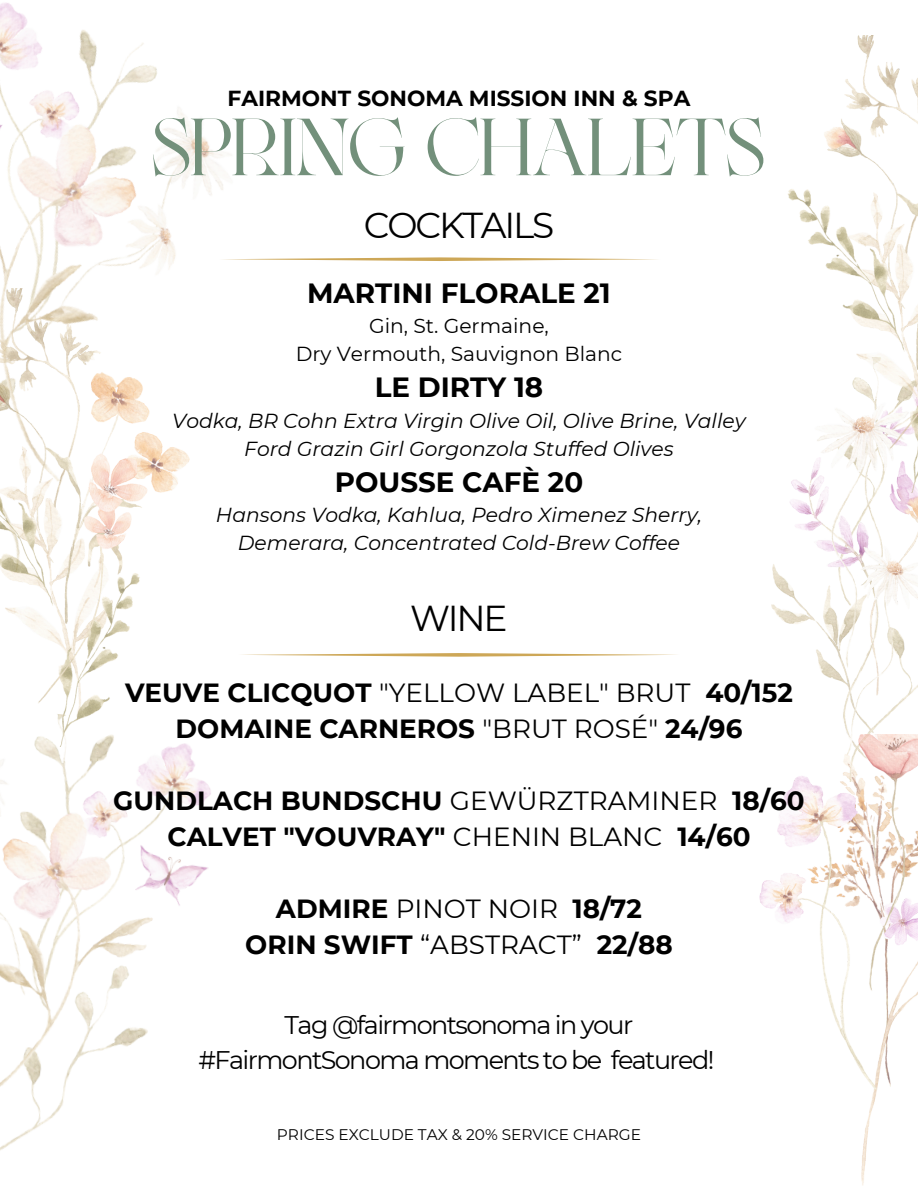
<style>
.page{position:relative;width:918px;height:1188px;background:#fff}
.page>*{position:absolute;margin:0;border:0;box-sizing:border-box;transform-origin:0 0}
.t1{font:66.15px "Nympha Trial";color:#73907b}
.t2{font:36px "Montserrat";letter-spacing:-.06em;color:#000}
.t3{font:700 27.75px "Montserrat";color:#000}
.t4{font:700 26.25px/36px "Montserrat";color:#000;text-align:center}
.t5{font:25.5px/34.8px "Montserrat";letter-spacing:-.06em;color:#000;text-align:center}
.t6{font:700 21.75px "Montserrat";color:#000}
.t7{font:italic 20.25px/28.2px "Montserrat";color:#000;text-align:center}
.t8{font:20.25px/28.2px "Montserrat";color:#000;text-align:center}
.t9{font:15.3px "Montserrat";color:#000}
.s1{font-weight:400}
</style>
<div class="page">
<img style="left:771px;top:493px;width:147px;height:242px">
<img style="left:759px;top:735px;width:159px;height:451px">
<img style="left:788px;top:35px;width:130px;height:458px">
<img style="left:0;top:2px;width:230px;height:287px">
<img style="left:0;top:289px;width:190px;height:411px">
<img style="left:0;top:700px;width:211px;height:451px">
<svg style="left:219px;top:257px;width:438px;height:4px"></svg>
<svg style="left:242px;top:653px;width:434px;height:4px"></svg>
<h6 class="t6" style="left:228px;top:85px;width:464px">FAIRMONT SONOMA MISSION INN &amp; SPA</h6>
<p class="t1" style="left:153px;top:118px;width:614px">SPRING CHALETS</p>
<p class="t2" style="left:364px;top:203px;width:192px">COCKTAILS</p>
<p class="t3" style="left:307px;top:276px;width:305px">MARTINI FLORALE 21</p>
<p class="t8" style="left:296px;top:312px;width:328px">Gin, St. Germaine,<br>Dry Vermouth, Sauvignon Blanc</p>
<p class="t3" style="left:375px;top:370px;width:170px">LE DIRTY 18</p>
<p class="t7" style="left:172px;top:406px;width:575px">Vodka, BR Cohn Extra Virgin Olive Oil, Olive Brine, Valley<br>Ford Grazin Girl Gorgonzola Stuffed Olives</p>
<p class="t3" style="left:335px;top:465px;width:250px">POUSSE CAFÈ 20</p>
<p class="t7" style="left:216px;top:501px;width:488px">Hansons Vodka, Kahlua, Pedro Ximenez Sherry,<br>Demerara, Concentrated Cold-Brew Coffee</p>
<h2 class="t2" style="left:410px;top:596px;width:99px">WINE</h2>
<p class="t4" style="left:125px;top:674px;width:669px">VEUVE CLICQUOT <span class="s1">"YELLOW LABEL" BRUT</span> 40/152<br>DOMAINE CARNEROS <span class="s1">"BRUT ROSÉ"</span> 24/96</p>
<p class="t4" style="left:113px;top:782px;width:693px">GUNDLACH BUNDSCHU <span class="s1">GEWÜRZTRAMINER</span> 18/60<br>CALVET "VOUVRAY" <span class="s1">CHENIN BLANC</span> 14/60</p>
<h5 class="t4" style="left:245px;top:890px;width:398px;text-align:left;text-indent:31px">ADMIRE <span class="s1">PINOT NOIR</span> 18/72<br>ORIN SWIFT <span class="s1">“ABSTRACT”</span></h5>
<h1 class="t4" style="left:597px;top:926px;width:77px">22/88</h1>
<h2 class="t5" style="left:198px;top:1008px;width:517px">Tag @fairmontsonoma in your #FairmontSonoma moments to be featured!</h2>
<p class="t9" style="left:277px;top:1125px;width:366px">PRICES EXCLUDE TAX &amp; 20% SERVICE CHARGE</p>
</div>
